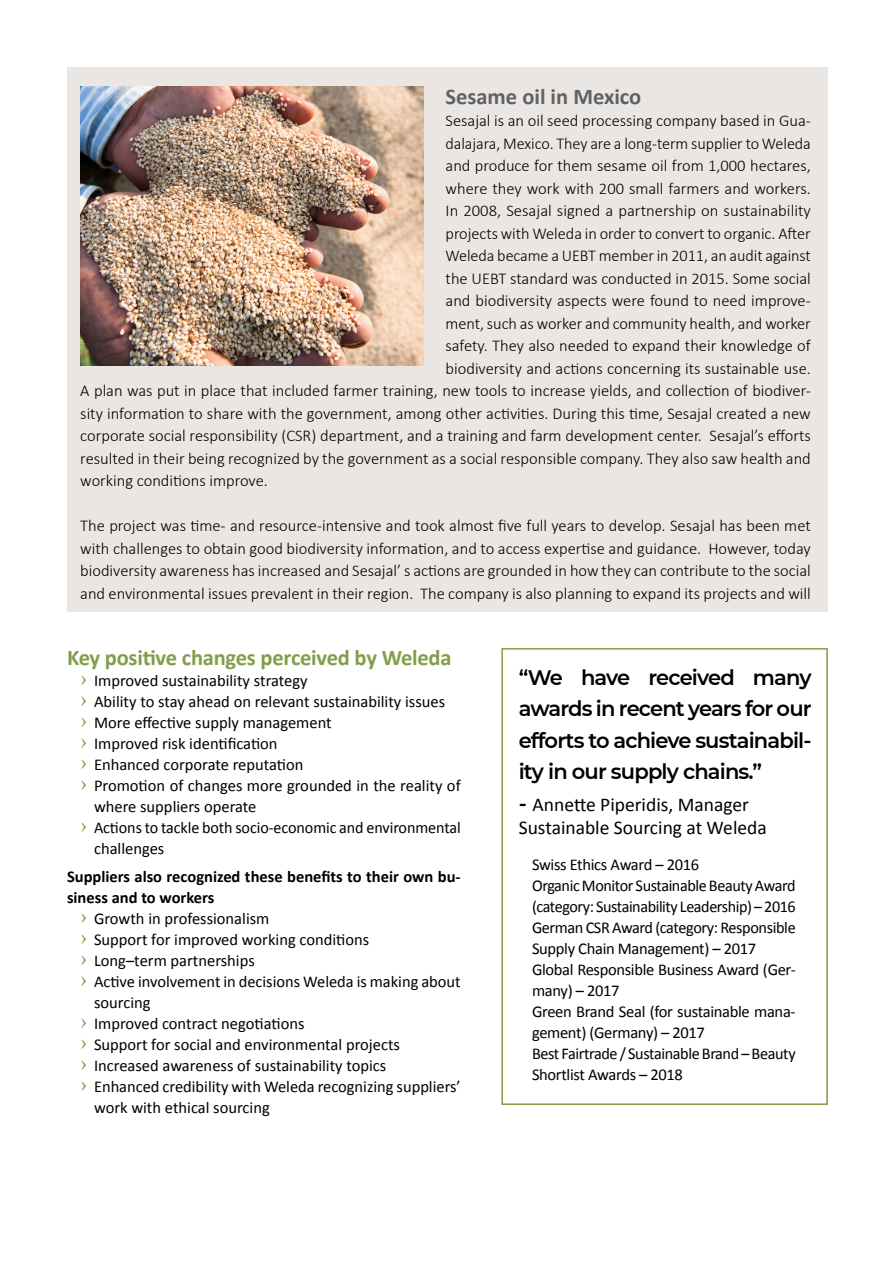
<style>
.page{position:relative;width:893px;height:1263px;background:#fff}
.page>*{position:absolute;margin:0;border:0;box-sizing:border-box;transform-origin:0 0}
.t1{font:700 22.5px "Calibri";letter-spacing:-.01em;color:#839d4b}
.t2{font:700 22.5px "Calibri";color:#5f6165}
.t3{font:600 21px/31.5px "Montserrat";letter-spacing:-.04em;color:#000;text-align:justify}
.t4{font:19.5px/23.4px "Calibri";color:#000}
.t5{font:300 16.5px/22.5px "Calibri";color:#000;text-align:justify}
.t6{font:16.5px "Calibri";letter-spacing:-.005em;color:#000}
.t7{font:16.5px/21px "Calibri";letter-spacing:-.025em;color:#000}
.t8{font:700 16.5px "Calibri";color:#000}
.s1{font-family:"PT Serif";font-size:22.5px;color:#839d4b}
.s2{font-family:"Montserrat";font-weight:600;font-size:21px}
</style>
<div class="page">
<div style="left:67px;top:68px;width:760px;height:544px;background:#eae6e4"></div>
<img style="left:80px;top:87px;width:344px;height:278px">
<div style="left:501px;top:648px;width:326px;height:457px;border:2px solid #839d4b"></div>
<h1 class="t2" style="left:445px;top:80px;width:197px">Sesame oil in Mexico</h1>
<p class="t5" style="left:445px;top:109px;width:367px">Sesajal is an oil seed processing company based in Gua-</p>
<p class="t5" style="left:445px;top:132px;width:367px">dalajara, Mexico. They are a long-term supplier to Weleda</p>
<p class="t5" style="left:445px;top:154px;width:367px">and produce for them sesame oil from 1,000 hectares,</p>
<p class="t5" style="left:445px;top:177px;width:367px">where they work with 200 small farmers and workers.</p>
<p class="t5" style="left:445px;top:199px;width:367px">In 2008, Sesajal signed a partnership on sustainability</p>
<p class="t5" style="left:445px;top:222px;width:367px">projects with Weleda in order to convert to organic. After</p>
<p class="t5" style="left:445px;top:244px;width:367px">Weleda became a UEBT member in 2011, an audit against</p>
<p class="t5" style="left:445px;top:267px;width:367px">the UEBT standard was conducted in 2015. Some social</p>
<p class="t5" style="left:445px;top:289px;width:367px">and biodiversity aspects were found to need improve-</p>
<p class="t5" style="left:445px;top:312px;width:367px">ment, such as worker and community health, and worker</p>
<p class="t5" style="left:445px;top:334px;width:367px">safety. They also needed to expand their knowledge of</p>
<p class="t5" style="left:445px;top:357px;width:367px">biodiversity and actions concerning its sustainable use.</p>
<p class="t5" style="left:80px;top:379px;width:732px">A plan was put in place that included farmer training, new tools to increase yields, and collection of biodiver-</p>
<p class="t5" style="left:80px;top:402px;width:732px">sity information to share with the government, among other activities. During this time, Sesajal created a new</p>
<p class="t5" style="left:80px;top:424px;width:732px">corporate social responsibility (CSR) department, and a training and farm development center. Sesajal’s efforts</p>
<p class="t5" style="left:80px;top:447px;width:732px">resulted in their being recognized by the government as a social responsible company. They also saw health and</p>
<p class="t5" style="left:80px;top:469px;width:189px">working conditions improve.</p>
<p class="t5" style="left:80px;top:514px;width:732px">The project was time- and resource-intensive and took almost five full years to develop. Sesajal has been met with challenges to obtain good biodiversity information, and to access expertise and guidance. However, today biodiversity awareness has increased and Sesajal’ s actions are grounded in how they can contribute to the social and environmental issues prevalent in their region. The company is also planning to expand its projects and will</p>
<h1 class="t1" style="left:67px;top:641px;width:386px">Key positive changes perceived by Weleda</h1>
<p class="t6" style="left:80px;top:669px;width:229px"><span class="s1">›</span> Improved sustainability strategy</p>
<p class="t6" style="left:80px;top:690px;width:366px"><span class="s1">›</span> Ability to stay ahead on relevant sustainability issues</p>
<p class="t6" style="left:80px;top:711px;width:253px"><span class="s1">›</span> More effective supply management</p>
<p class="t6" style="left:80px;top:732px;width:198px"><span class="s1">›</span> Improved risk identification</p>
<p class="t6" style="left:80px;top:753px;width:224px"><span class="s1">›</span> Enhanced corporate reputation</p>
<p class="t6" style="left:80px;top:774px;width:381px"><span class="s1">›</span> Promotion of changes more grounded in the reality of</p>
<p class="t6" style="left:94px;top:795px;width:164px">where suppliers operate</p>
<p class="t6" style="left:80px;top:816px;width:382px"><span class="s1">›</span> Actions to tackle both socio-economic and environmental</p>
<p class="t6" style="left:94px;top:837px;width:72px">challenges</p>
<p class="t8" style="left:67px;top:864px;width:395px">Suppliers also recognized these benefits to their own bu-</p>
<p class="t8" style="left:67px;top:885px;width:149px">siness and to workers</p>
<p class="t6" style="left:80px;top:907px;width:190px"><span class="s1">›</span> Growth in professionalism</p>
<p class="t6" style="left:80px;top:928px;width:290px"><span class="s1">›</span> Support for improved working conditions</p>
<p class="t6" style="left:80px;top:949px;width:176px"><span class="s1">›</span> Long–term partnerships</p>
<p class="t6" style="left:80px;top:970px;width:381px"><span class="s1">›</span> Active involvement in decisions Weleda is making about</p>
<p class="t6" style="left:94px;top:991px;width:58px">sourcing</p>
<p class="t6" style="left:80px;top:1012px;width:225px"><span class="s1">›</span> Improved contract negotiations</p>
<p class="t6" style="left:80px;top:1033px;width:321px"><span class="s1">›</span> Support for social and environmental projects</p>
<p class="t6" style="left:80px;top:1054px;width:307px"><span class="s1">›</span> Increased awareness of sustainability topics</p>
<p class="t6" style="left:80px;top:1075px;width:381px"><span class="s1">›</span> Enhanced credibility with Weleda recognizing suppliers’</p>
<p class="t6" style="left:94px;top:1096px;width:177px">work with ethical sourcing</p>
<p class="t3" style="left:518px;top:660px;width:294px">“We have received many awards in recent years for our efforts to achieve sustainabil&shy;ity in our supply chains.”</p>
<p class="t4" style="left:518px;top:792px;width:249px"><span class="s2">-</span> Annette Piperidis, Manager<br>Sustainable Sourcing at Weleda</p>
<p class="t7" style="left:532px;top:853px;width:265px">Swiss Ethics Award – 2016<br>Organic Monitor Sustainable Beauty Award (category: Sustainability Leadership) – 2016<br>German CSR Award (category: Responsible Supply Chain Management) – 2017<br>Global Responsible Business Award (Ger&shy;many) – 2017<br>Green Brand Seal (for sustainable mana&shy;gement) (Germany) – 2017<br>Best Fairtrade / Sustainable Brand – Beauty Shortlist Awards – 2018</p>
</div>
